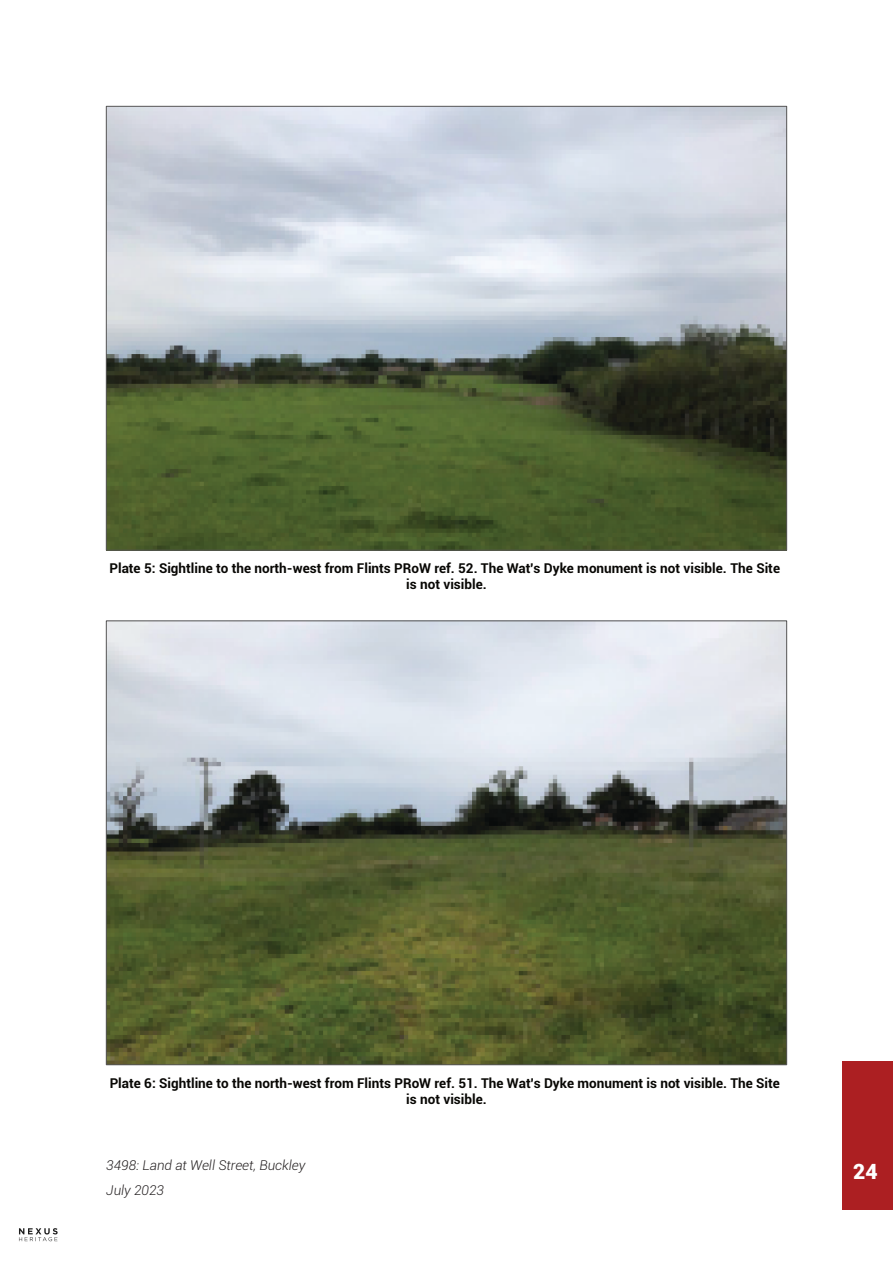
<style>
.page{position:relative;width:893px;height:1263px;background:#fff}
.page>*{position:absolute;margin:0;border:0;box-sizing:border-box;transform-origin:0 0}
.t1{font:900 21px "Roboto";color:#fff}
.t2{font:700 13.5px/15.6px "Roboto";color:#080704;text-align:center}
.t3{font:italic 300 13.5px/24.8px "Roboto";color:#231f20}
</style>
<div class="page">
<svg style="left:19px;top:1228px;width:39px;height:13px"></svg>
<div style="left:842px;top:1061px;width:51px;height:149px;background:#ac1f22"></div>
<img style="left:108px;top:108px;width:677px;height:440px">
<img style="left:108px;top:623px;width:677px;height:440px">
<p class="t2" style="left:109px;top:562px;width:672px">Plate 5: Sightline to the north-west from Flints PRoW ref. 52. The Wat's Dyke monument is not visible. The Site is not visible.</p>
<p class="t2" style="left:110px;top:1077px;width:672px">Plate 6: Sightline to the north-west from Flints PRoW ref. 51. The Wat's Dyke monument is not visible. The Site is not visible.</p>
<p class="t3" style="left:106px;top:1154px;width:201px">3498: Land at Well Street, Buckley<br>July 2023</p>
<h1 class="t1" style="left:853px;top:1163px;width:26px">24</h1>
</div>
